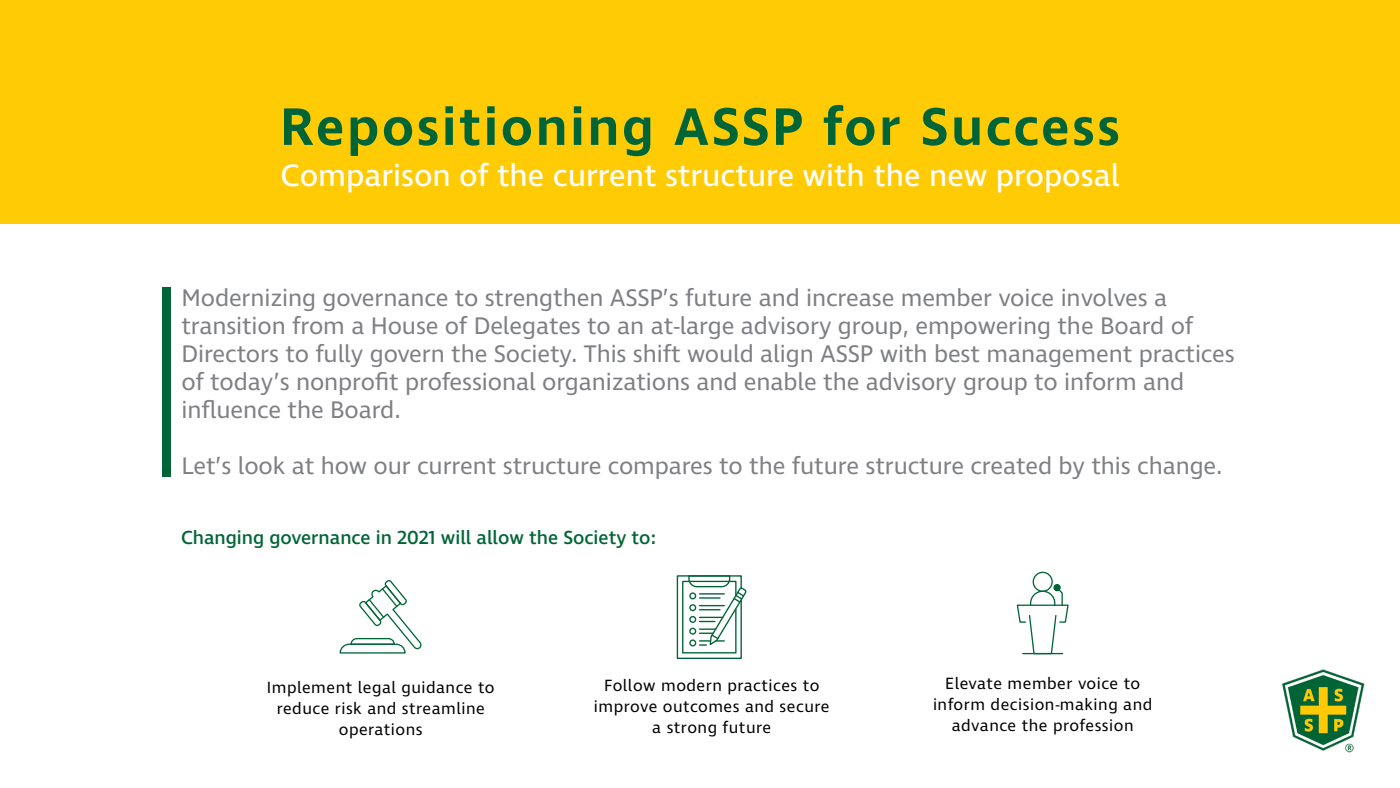
<style>
.page{position:relative;width:1400px;height:788px;background:#fff}
.page>*{position:absolute;margin:0;border:0;box-sizing:border-box;transform-origin:0 0}
.t1{font:600 53.81px "Ingra";letter-spacing:.05em;color:#006536}
.t2{font:31.5px "Ingra";color:#fff}
.t3{font:24.5px/28px "Ingra";letter-spacing:-.005em;color:#7e7f83}
.t4{font:500 19.25px "Ingra";color:#006536}
.t5{font:16.62px/21px "Ingra";letter-spacing:.03em;color:#000;text-align:center}
</style>
<div class="page">
<div style="left:0;top:0;width:1400px;height:223px;background:#ffcb05"></div>
<img style="left:1281px;top:669px;width:84px;height:84px">
<svg style="left:339px;top:580px;width:83px;height:74px"></svg>
<svg style="left:676px;top:575px;width:71px;height:84px"></svg>
<div style="left:1033px;top:571px;width:20px;height:21px;border:1px solid #006536;border-radius:50%"></div>
<svg style="left:1016px;top:584px;width:53px;height:71px"></svg>
<div style="left:162px;top:287px;width:9px;height:189px;background:#006536"></div>
<h1 class="t1" style="left:280px;top:93px;width:841px">Repositioning ASSP for Success</h1>
<p class="t2" style="left:280px;top:156px;width:841px">Comparison of the current structure with the new proposal</p>
<p class="t3" style="left:181px;top:285px;width:1055px">Modernizing governance to strengthen ASSP’s future and increase member voice involves a transition from a House of Delegates to an at-large advisory group, empowering the Board of Directors to fully govern the Society. This shift would align ASSP with best management practices of today’s nonprofit professional organizations and enable the advisory group to inform and influence the Board.</p>
<p class="t3" style="left:181px;top:453px;width:1043px">Let’s look at how our current structure compares to the future structure created by this change.</p>
<p class="t4" style="left:181px;top:525px;width:477px">Changing governance in 2021 will allow the Society to:</p>
<p class="t5" style="left:267px;top:677px;width:229px">Implement legal guidance to reduce risk and streamline operations</p>
<p class="t5" style="left:594px;top:676px;width:237px">Follow modern practices to improve outcomes and secure a strong future</p>
<p class="t5" style="left:933px;top:673px;width:221px">Elevate member voice to inform decision-making and advance the profession</p>
</div>
